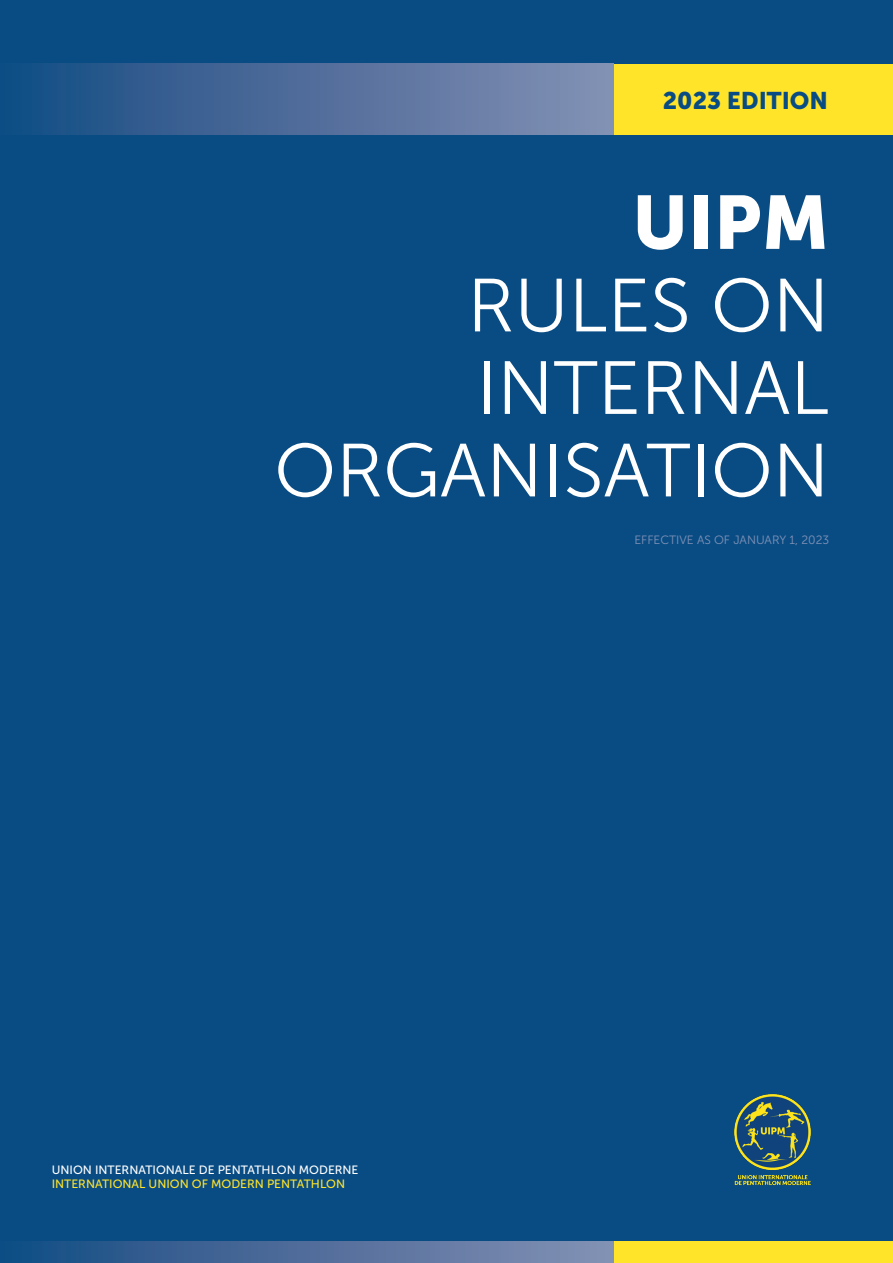
<style>
.page{position:relative;width:893px;height:1263px;background:#094c84}
.page>*{position:absolute;margin:0;border:0;box-sizing:border-box;transform-origin:0 0}
.bodycopy{font:75px/82.5px "Museo Sans 300";color:#fff;text-align:right}
.t1{font:24px "Museo Sans 900";color:#094c84}
.t2{font:12px "Museo Sans 500";color:#fff}
.t3{font:12px "Museo Sans 500";color:#ffe42a}
.bodycopy-2{font:12px "Museo Sans 300";color:#8393b6}
.s1{font-family:"Museo Sans 900"}
</style>
<div class="page">
<div style="left:614px;top:64px;width:279px;height:71px;background:#ffe42a"></div>
<div style="left:614px;top:1242px;width:279px;height:21px;background:#ffe42a"></div>
<div style="left:0;top:64px;width:614px;height:71px;background:linear-gradient(to right,#144c83,#8790b3)"></div>
<div style="left:0;top:1242px;width:614px;height:21px;background:linear-gradient(to right,#144c83,#8790b3)"></div>
<img style="left:734px;top:1094px;width:77px;height:92px">
<p class="t1" style="left:663px;top:86px;width:167px">2023 EDITION</p>
<p class="bodycopy" style="left:274px;top:182px;width:556px"><span class="s1">UIPM<br></span>RULES ON<br>INTERNAL<br>ORGANISATION</p>
<p class="bodycopy-2" style="left:634px;top:533px;width:196px">EFFECTIVE AS OF JANUARY 1, 2023</p>
<p class="t2" style="left:52px;top:1163px;width:308px">UNION INTERNATIONALE DE PENTATHLON MODERNE</p>
<p class="t3" style="left:52px;top:1177px;width:295px">INTERNATIONAL UNION OF MODERN PENTATHLON</p>
</div>
